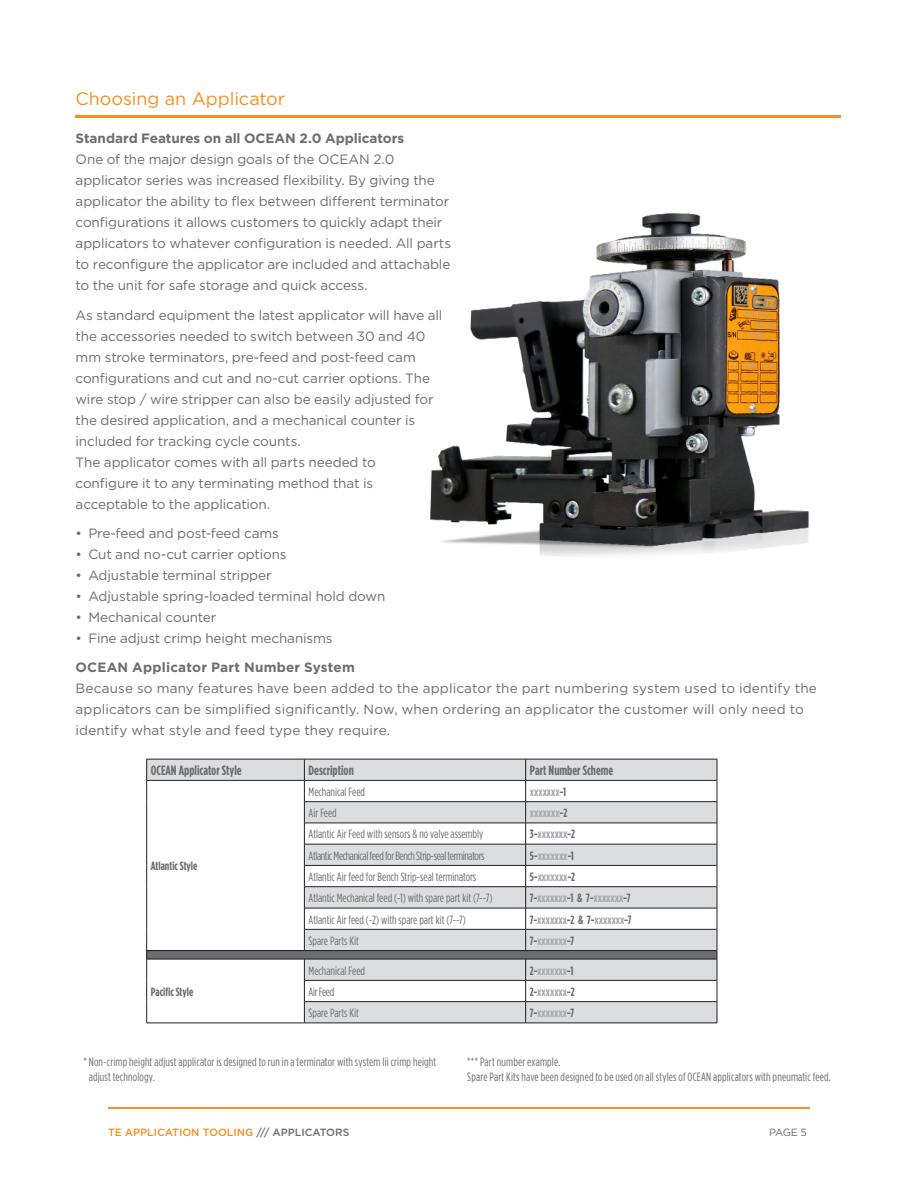
<style>
.page{position:relative;width:918px;height:1188px;background:#fff}
.page>*{position:absolute;margin:0;border:0;box-sizing:border-box;transform-origin:0 0}
.t1{font:18px "Gotham";letter-spacing:-.005em;color:#f68f1e}
.t2{font:13.5px/21px "Gotham";letter-spacing:-.005em;color:#6c6d70}
.t3{font:700 13.5px "Gotham";color:#6c6d70}
.t4{font:700 13.5px "Gotham Condensed";color:#6c6d70}
.t5{font:12px/15px "Gotham Condensed";color:#6c6d70}
.t6{font:700 12px "Gotham Condensed";color:#a8a9ad}
.t7{font:12px "Gotham Condensed";letter-spacing:-.03em;color:#6c6d70}
.t8{font:700 12px "Gotham Condensed";color:#6c6d70}
.t9{font:500 10.5px "Gotham";color:#f68f1e}
.t10{font:10.5px "Gotham";color:#696b73}
.s1{color:#6c6d70}
</style>
<div class="page">
<img style="left:430px;top:213px;width:379px;height:343px">
<hr style="left:76px;top:116px;width:765px;height:2px;background:#f68f1e">
<div style="left:147px;top:760px;width:570px;height:20px;background:#dcdddf"></div>
<svg style="left:147px;top:781px;width:570px;height:242px"></svg>
<svg style="left:305px;top:824px;width:412px;height:177px;fill:#dcdddf"></svg>
<div style="left:147px;top:951px;width:570px;height:8px;background:#6c6d70"></div>
<hr style="left:146px;top:759px;width:158px;height:1px;background:#231f20">
<hr style="left:304px;top:759px;width:222px;height:1px;background:#231f20">
<hr style="left:526px;top:759px;width:191px;height:1px;background:#231f20">
<svg style="left:146px;top:759px;width:1px;height:264px"></svg>
<svg style="left:717px;top:759px;width:1px;height:264px"></svg>
<hr style="left:147px;top:780px;width:157px;height:1px;background:#231f20">
<hr style="left:304px;top:780px;width:222px;height:1px;background:#231f20">
<hr style="left:526px;top:780px;width:191px;height:1px;background:#231f20">
<hr style="left:304px;top:801px;width:222px;height:1px;background:#231f20">
<hr style="left:526px;top:801px;width:191px;height:1px;background:#231f20">
<hr style="left:304px;top:823px;width:222px;height:1px;background:#231f20">
<hr style="left:526px;top:823px;width:191px;height:1px;background:#231f20">
<hr style="left:304px;top:844px;width:222px;height:1px;background:#231f20">
<hr style="left:526px;top:844px;width:191px;height:1px;background:#231f20">
<hr style="left:304px;top:865px;width:222px;height:1px;background:#231f20">
<hr style="left:526px;top:865px;width:191px;height:1px;background:#231f20">
<svg style="left:304px;top:759px;width:1px;height:191px"></svg>
<svg style="left:525px;top:759px;width:1px;height:191px"></svg>
<hr style="left:304px;top:886px;width:222px;height:1px;background:#231f20">
<hr style="left:526px;top:886px;width:191px;height:1px;background:#231f20">
<hr style="left:304px;top:908px;width:222px;height:1px;background:#231f20">
<hr style="left:526px;top:908px;width:191px;height:1px;background:#231f20">
<hr style="left:304px;top:929px;width:222px;height:1px;background:#231f20">
<hr style="left:526px;top:929px;width:191px;height:1px;background:#231f20">
<hr style="left:147px;top:950px;width:157px;height:1px;background:#231f20">
<hr style="left:304px;top:950px;width:222px;height:1px;background:#231f20">
<hr style="left:526px;top:950px;width:191px;height:1px;background:#231f20">
<hr style="left:147px;top:959px;width:157px;height:1px;background:#231f20">
<hr style="left:304px;top:959px;width:222px;height:1px;background:#231f20">
<hr style="left:526px;top:959px;width:191px;height:1px;background:#231f20">
<hr style="left:304px;top:980px;width:222px;height:1px;background:#231f20">
<hr style="left:526px;top:980px;width:191px;height:1px;background:#231f20">
<hr style="left:304px;top:1001px;width:222px;height:1px;background:#231f20">
<svg style="left:304px;top:959px;width:1px;height:64px"></svg>
<hr style="left:526px;top:1001px;width:191px;height:1px;background:#231f20">
<svg style="left:525px;top:959px;width:1px;height:64px"></svg>
<hr style="left:146px;top:1023px;width:158px;height:1px;background:#231f20">
<hr style="left:304px;top:1023px;width:222px;height:1px;background:#231f20">
<hr style="left:526px;top:1023px;width:191px;height:1px;background:#231f20">
<hr style="left:108px;top:1107px;width:702px;height:1px;background:#f68f1e">
<h1 class="t1" style="left:76px;top:87px;width:211px">Choosing an Applicator</h1>
<p class="t3" style="left:76px;top:130px;width:330px">Standard Features on all OCEAN 2.0 Applicators</p>
<p class="t2" style="left:76px;top:149px;width:377px">One of the major design goals of the OCEAN 2.0 applicator series was increased flexibility. By giving the applicator the ability to flex between different terminator configurations it allows customers to quickly adapt their applicators to whatever configuration is needed. All parts to reconfigure the applicator are included and attachable to the unit for safe storage and quick access.</p>
<p class="t2" style="left:76px;top:304px;width:368px">As standard equipment the latest applicator will have all the accessories needed to switch between 30 and 40 mm stroke terminators, pre-feed and post-feed cam configurations and cut and no-cut carrier options. The wire stop / wire stripper can also be easily adjusted for the desired application, and a mechanical counter is included for tracking cycle counts.<br>The applicator comes with all parts needed to<br>configure it to any terminating method that is acceptable to the application.</p>
<p class="t2" style="left:76px;top:523px;width:205px">• Pre-feed and post-feed cams</p>
<p class="t2" style="left:76px;top:544px;width:213px">• Cut and no-cut carrier options</p>
<p class="t2" style="left:76px;top:565px;width:197px">• Adjustable terminal stripper</p>
<p class="t2" style="left:76px;top:586px;width:311px">• Adjustable spring-loaded terminal hold down</p>
<p class="t2" style="left:76px;top:607px;width:142px">• Mechanical counter</p>
<p class="t2" style="left:76px;top:628px;width:258px">• Fine adjust crimp height mechanisms</p>
<p class="t3" style="left:76px;top:659px;width:281px">OCEAN Applicator Part Number System</p>
<p class="t2" style="left:76px;top:678px;width:743px">Because so many features have been added to the applicator the part numbering system used to identify the applicators can be simplified significantly. Now, when ordering an applicator the customer will only need to identify what style and feed type they require.</p>
<p class="t4" style="left:151px;top:763px;width:92px">OCEAN Applicator Style</p>
<p class="t4" style="left:309px;top:763px;width:47px">Description</p>
<p class="t4" style="left:530px;top:763px;width:85px">Part Number Scheme</p>
<p class="t8" style="left:151px;top:859px;width:48px">Atlantic Style</p>
<p class="t5" style="left:309px;top:784px;width:58px">Mechanical Feed</p>
<p class="t6" style="left:530px;top:785px;width:38px">xxxxxxx<span class="s1">-1</span></p>
<p class="t5" style="left:309px;top:805px;width:30px">Air Feed</p>
<p class="t6" style="left:530px;top:806px;width:39px">xxxxxxx<span class="s1">-2</span></p>
<p class="t5" style="left:309px;top:827px;width:176px">Atlantic Air Feed with sensors &amp; no valve assembly</p>
<p class="t6" style="left:530px;top:827px;width:47px"><span class="s1">3-</span>xxxxxxx<span class="s1">-2</span></p>
<p class="t7" style="left:309px;top:849px;width:177px">Atlantic Mechanical feed for Bench Strip-seal terminators</p>
<p class="t6" style="left:530px;top:848px;width:45px"><span class="s1">5-</span>xxxxxxx<span class="s1">-1</span></p>
<p class="t5" style="left:309px;top:869px;width:169px">Atlantic Air feed for Bench Strip-seal terminators</p>
<p class="t6" style="left:530px;top:870px;width:47px"><span class="s1">5-</span>xxxxxxx<span class="s1">-2</span></p>
<p class="t5" style="left:309px;top:890px;width:185px">Atlantic Mechanical feed (-1) with spare part kit (7--7)</p>
<p class="t6" style="left:530px;top:891px;width:102px"><span class="s1">7-</span>xxxxxxx<span class="s1">-1 &amp; 7-</span>xxxxxxx<span class="s1">-7</span></p>
<p class="t5" style="left:309px;top:912px;width:159px">Atlantic Air feed (-2) with spare part kit (7--7)</p>
<p class="t6" style="left:530px;top:912px;width:103px"><span class="s1">7-</span>xxxxxxx<span class="s1">-2 &amp; 7-</span>xxxxxxx<span class="s1">-7</span></p>
<p class="t5" style="left:309px;top:933px;width:52px">Spare Parts Kit</p>
<p class="t6" style="left:530px;top:934px;width:46px"><span class="s1">7-</span>xxxxxxx<span class="s1">-7</span></p>
<p class="t5" style="left:309px;top:963px;width:58px">Mechanical Feed</p>
<p class="t6" style="left:530px;top:963px;width:45px"><span class="s1">2-</span>xxxxxxx<span class="s1">-1</span></p>
<p class="t5" style="left:309px;top:984px;width:27px">Air Feed</p>
<p class="t6" style="left:530px;top:985px;width:46px"><span class="s1">2-</span>xxxxxxx<span class="s1">-2</span></p>
<p class="t5" style="left:309px;top:1005px;width:52px">Spare Parts Kit</p>
<p class="t6" style="left:530px;top:1006px;width:46px"><span class="s1">7-</span>xxxxxxx<span class="s1">-7</span></p>
<p class="t5" style="left:89px;top:1054px;width:349px;text-indent:-5px">* Non-crimp height adjust applicator is designed to run in a terminator with system Iii crimp height adjust technology.</p>
<p class="t5" style="left:467px;top:1054px;width:365px">*** Part number example.<br>Spare Part Kits have been designed to be used on all styles of OCEAN applicators with pneumatic feed.</p>
<p class="t8" style="left:151px;top:985px;width:44px">Pacific Style</p>
<p class="t9" style="left:108px;top:1125px;width:243px">TE APPLICATION TOOLING <span class="s1">/// APPLICATORS</span></p>
<p class="t10" style="left:769px;top:1125px;width:39px">PAGE 5</p>
</div>
